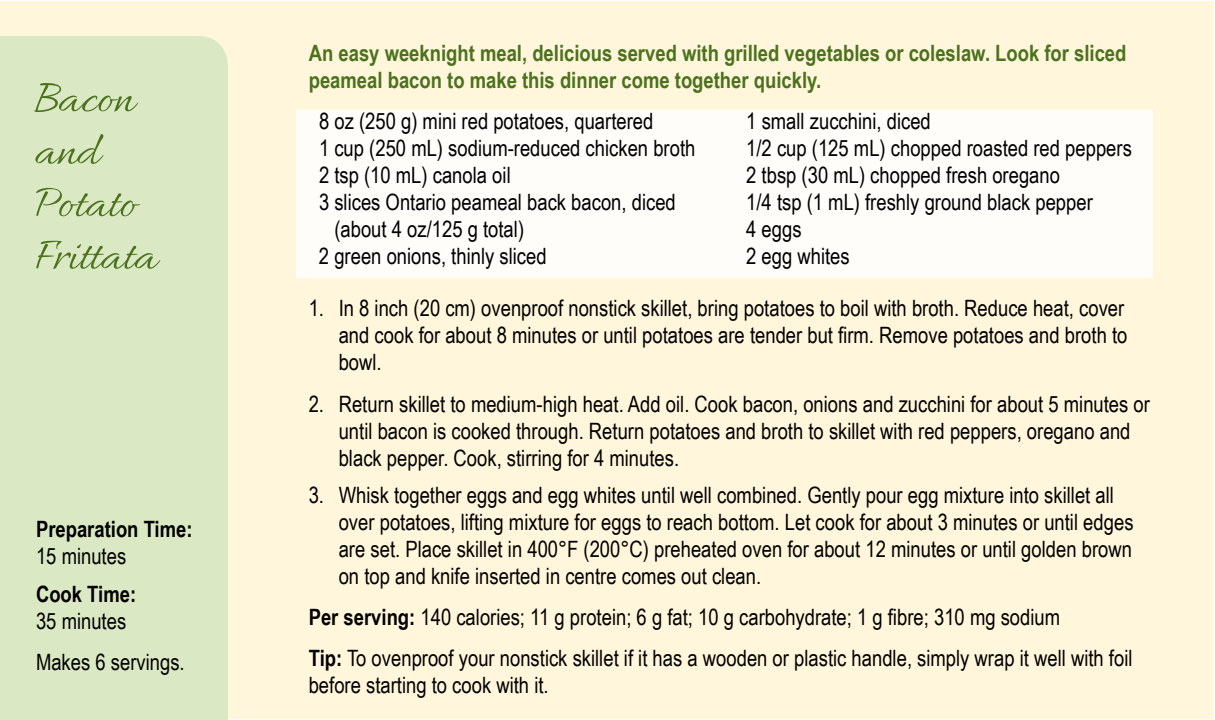
<style>
.page{position:relative;width:1215px;height:720px;background:#fff}
.page>*{position:absolute;margin:0;border:0;box-sizing:border-box;transform-origin:0 0}
.t1{font:62.5px/52.5px "Allura";color:#4b721d}
.t2{font:22.5px/27px "Arial Narrow";color:#000}
.t3{font:700 22.5px/27px "Arial Narrow";color:#4b721d}
.t4{font:700 22.5px "Arial Narrow";color:#000}
.s1{font-weight:700}
</style>
<div class="page">
<div style="left:1px;top:1px;width:1213px;height:718px;background:#fff6dc"></div>
<div style="left:0;top:36px;width:228px;height:684px;background:#dbe8c4"></div>
<div style="left:296px;top:110px;width:857px;height:168px;background:#fff"></div>
<h1 class="t1" style="left:35px;top:73px;width:124px">Bacon and<br>Potato<br>Frittata</h1>
<p class="t4" style="left:36px;top:512px;width:158px">Preparation Time:</p>
<p class="t2" style="left:36px;top:542px;width:92px">15 minutes</p>
<p class="t4" style="left:36px;top:577px;width:102px">Cook Time:</p>
<p class="t2" style="left:36px;top:599px;width:150px;line-height:41.5px">35 minutes<br>Makes 6 servings.</p>
<p class="t3" style="left:309px;top:38px;width:819px">An easy weeknight meal, delicious served with grilled vegetables or coleslaw. Look for sliced peameal bacon to make this dinner come together quickly.</p>
<p class="t2" style="left:319px;top:107px;width:336px">8 oz (250 g) mini red potatoes, quartered</p>
<p class="t2" style="left:746px;top:107px;width:186px">1 small zucchini, diced</p>
<p class="t2" style="left:319px;top:134px;width:378px">1 cup (250 mL) sodium-reduced chicken broth</p>
<p class="t2" style="left:746px;top:134px;width:387px">1/2 cup (125 mL) chopped roasted red peppers</p>
<p class="t2" style="left:319px;top:161px;width:193px">2 tsp (10 mL) canola oil</p>
<p class="t2" style="left:746px;top:161px;width:315px">2 tbsp (30 mL) chopped fresh oregano</p>
<p class="t2" style="left:319px;top:188px;width:358px">3 slices Ontario peameal back bacon, diced</p>
<p class="t2" style="left:746px;top:188px;width:348px">1/4 tsp (1 mL) freshly ground black pepper</p>
<p class="t2" style="left:334px;top:215px;width:191px">(about 4 oz/125 g total)</p>
<p class="t2" style="left:746px;top:215px;width:57px">4 eggs</p>
<p class="t2" style="left:319px;top:242px;width:229px">2 green onions, thinly sliced</p>
<p class="t2" style="left:746px;top:242px;width:105px">2 egg whites</p>
<p class="t2" style="left:339px;top:294px;width:790px;text-indent:-30px">1. In 8 inch (20 cm) ovenproof nonstick skillet, bring potatoes to boil with broth. Reduce heat, cover and cook for about 8 minutes or until potatoes are tender but firm. Remove potatoes and broth to bowl.</p>
<p class="t2" style="left:339px;top:389px;width:813px;text-indent:-30px">2. Return skillet to medium-high heat. Add oil. Cook bacon, onions and zucchini for about 5 minutes or until bacon is cooked through. Return potatoes and broth to skillet with red peppers, oregano and black pepper. Cook, stirring for 4 minutes.</p>
<p class="t2" style="left:339px;top:480px;width:796px;text-indent:-30px">3. Whisk together eggs and egg whites until well combined. Gently pour egg mixture into skillet all over potatoes, lifting mixture for eggs to reach bottom. Let cook for about 3 minutes or until edges are set. Place skillet in 400°F (200°C) preheated oven for about 12 minutes or until golden brown on top and knife inserted in centre comes out clean.</p>
<p class="t2" style="left:309px;top:595px;width:825px;line-height:41.5px"><span class="s1">Per serving:</span> 140 calories; 11 g protein; 6 g fat; 10 g carbohydrate; 1 g fibre; 310 mg sodium<br><span class="s1">Tip:</span> To ovenproof your nonstick skillet if it has a wooden or plastic handle, simply wrap it well with foil</p>
<p class="t2" style="left:309px;top:671px;width:241px">before starting to cook with it.</p>
</div>
